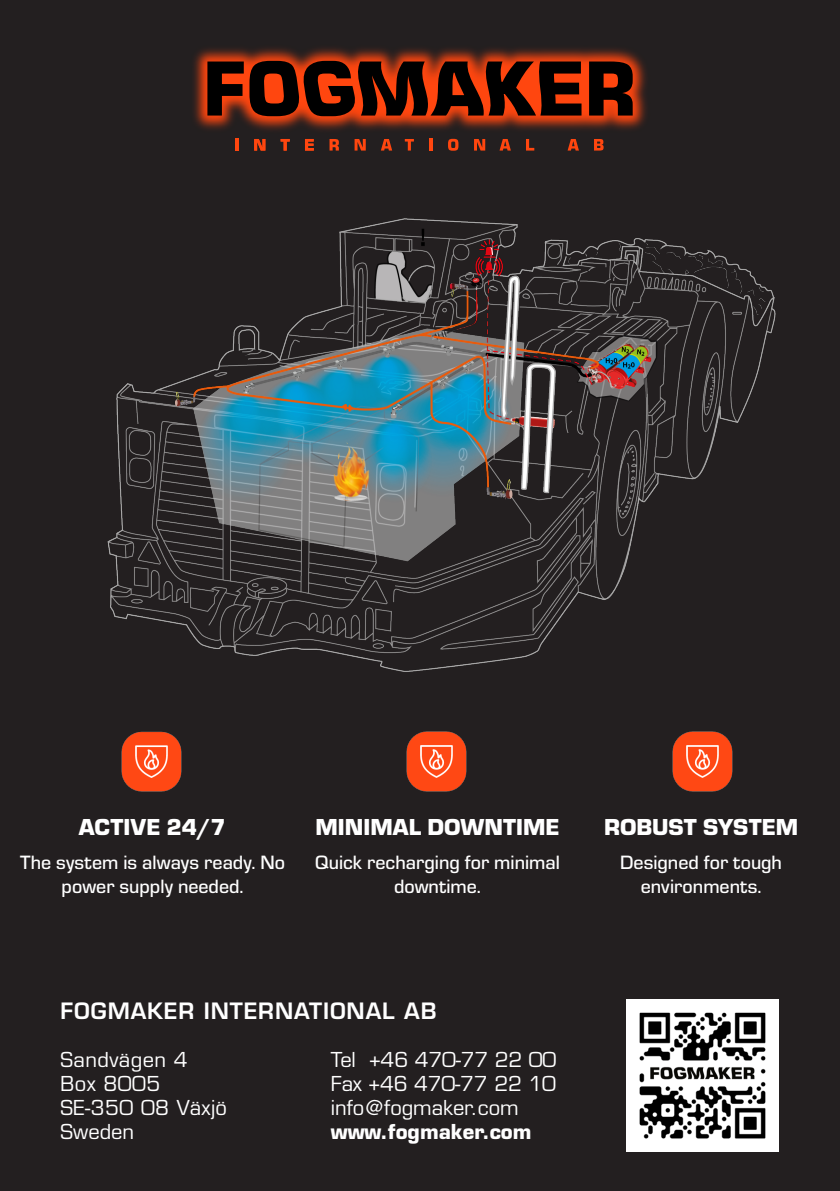
<style>
.page{position:relative;width:840px;height:1191px;background:#fff}
.page>*{position:absolute;margin:0;border:0;box-sizing:border-box;transform-origin:0 0}
.t1{font:900 24px "Eurostile";color:#fff}
.t2{font:600 22px "Eurostile LT Std";letter-spacing:.04em;color:#fff}
.t3{font:500 20px/24px "Eurostile";color:#fff;text-align:center}
.t4{font:20px "Eurostile LT Std";color:#fff}
.t5{font:20px "Eurostile LT Std";letter-spacing:.02em;color:#fff}
.t6{font:700 20px "Eurostile LT Std";color:#fff}
</style>
<div class="page">
<div style="left:0;top:0;width:839px;height:1191px;background:#231f20"></div>
<svg style="left:235px;top:139px;width:3px;height:12px"></svg>
<svg style="left:254px;top:139px;width:11px;height:12px"></svg>
<svg style="left:280px;top:139px;width:9px;height:12px"></svg>
<svg style="left:305px;top:139px;width:8px;height:12px"></svg>
<svg style="left:329px;top:139px;width:10px;height:12px"></svg>
<svg style="left:354px;top:139px;width:11px;height:12px"></svg>
<svg style="left:381px;top:139px;width:11px;height:12px"></svg>
<svg style="left:404px;top:139px;width:9px;height:12px"></svg>
<svg style="left:429px;top:139px;width:3px;height:12px"></svg>
<svg style="left:448px;top:139px;width:10px;height:12px"></svg>
<svg style="left:474px;top:139px;width:11px;height:12px"></svg>
<svg style="left:499px;top:139px;width:11px;height:12px"></svg>
<svg style="left:526px;top:139px;width:8px;height:12px"></svg>
<svg style="left:567px;top:139px;width:11px;height:12px"></svg>
<svg style="left:594px;top:139px;width:9px;height:12px"></svg>
<img style="left:193px;top:48px;width:454px;height:91px">
<svg style="left:207px;top:61px;width:374px;height:55px;background:#5a1906"></svg>
<svg style="left:588px;top:61px;width:44px;height:55px;background:#3b1003"></svg>
<img style="left:626px;top:999px;width:152px;height:153px">
<img style="left:121px;top:731px;width:61px;height:61px">
<img style="left:406px;top:731px;width:61px;height:61px">
<img style="left:672px;top:731px;width:61px;height:61px">
<img style="left:107px;top:218px;width:668px;height:454px">
<p class="t1" style="left:79px;top:809px;width:149px">ACTIVE 24/7</p>
<p class="t3" style="left:20px;top:849px;width:266px">The system is always ready. No power supply needed.</p>
<p class="t1" style="left:315px;top:809px;width:245px">MINIMAL DOWNTIME</p>
<p class="t3" style="left:315px;top:849px;width:246px">Quick recharging for minimal downtime.</p>
<p class="t2" style="left:60px;top:996px;width:377px">FOGMAKER INTERNATIONAL AB</p>
<p class="t5" style="left:60px;top:1047px;width:129px">Sandvägen 4</p>
<p class="t4" style="left:330px;top:1047px;width:227px">Tel +46 470-77 22 00</p>
<p class="t4" style="left:60px;top:1071px;width:101px">Box 8005</p>
<p class="t4" style="left:330px;top:1071px;width:226px">Fax +46 470-77 22 10</p>
<p class="t5" style="left:60px;top:1095px;width:168px">SE-350 08 Växjö</p>
<p class="t4" style="left:330px;top:1095px;width:189px">info@fogmaker.com</p>
<p class="t4" style="left:60px;top:1119px;width:75px">Sweden</p>
<p class="t6" style="left:330px;top:1119px;width:202px">www.fogmaker.com</p>
<p class="t1" style="left:603px;top:809px;width:195px">ROBUST SYSTEM</p>
<p class="t3" style="left:620px;top:849px;width:163px">Designed for tough</p>
<p class="t3" style="left:640px;top:873px;width:122px">environments.</p>
</div>
